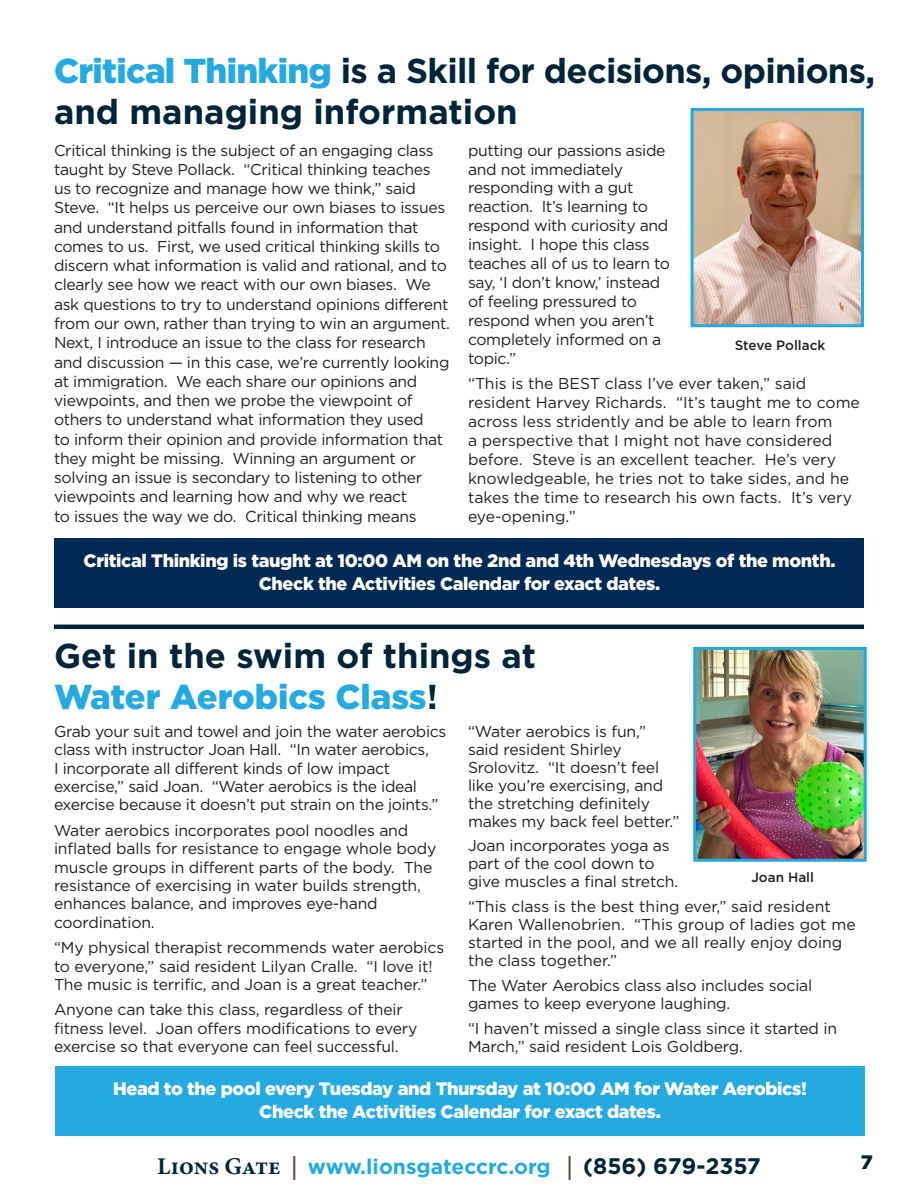
<style>
.page{position:relative;width:918px;height:1188px;background:#fff}
.page>*{position:absolute;margin:0;border:0;box-sizing:border-box;transform-origin:0 0}
.t1{font:700 34.5px/41.4px "Gotham";letter-spacing:-.02em;color:#002539}
.t2{font:700 34.5px/41.4px "Gotham";color:#002539}
.t3{font:700 21px "Gotham";color:#24aae1}
.t4{font:900 19.5px "Gotham";color:#002539}
.No_Spacing{font:900 18px/22.5px "Gotham";letter-spacing:-.02em;color:#fff;text-align:center}
.t5{font:15.75px/19.2px "Gotham";letter-spacing:-.02em;color:#231f20}
.t6{font:15.75px/18.9px "Gotham";color:#231f20}
.t7{font:500 13.5px "Gotham";color:#231f20}
.s1{font-weight:900;color:#24aae1}
.s2{font-family:"Minion Pro";font-size:24px;color:#002539}
.s3{font-family:"Minion Pro";font-size:24px;color:#614a3d}
.s4{font-size:22.5px;color:#002539}
</style>
<div class="page">
<div style="left:54px;top:539px;width:810px;height:69px;background:#002953"></div>
<img style="left:695px;top:112px;width:165px;height:211px">
<div style="left:691px;top:108px;width:173px;height:219px;border:3px solid #24aae1"></div>
<hr style="left:54px;top:625px;width:810px;height:4px;background:#002539">
<img style="left:697px;top:651px;width:166px;height:207px">
<div style="left:693px;top:647px;width:174px;height:215px;border:3px solid #24aae1"></div>
<div style="left:55px;top:1067px;width:810px;height:69px;background:#24aae1"></div>
<p class="t1" style="left:54px;top:49px;width:823px"><span class="s1">Critical Thinking</span> is a Skill for decisions, opinions, and managing information</p>
<p class="t5" style="left:54px;top:140px;width:398px">Critical thinking is the subject of an engaging class taught by Steve Pollack. “Critical thinking teaches us to recognize and manage how we think,” said Steve. “It helps us perceive our own biases to issues and understand pitfalls found in information that comes to us. First, we used critical thinking skills to discern what information is valid and rational, and to clearly see how we react with our own biases. We ask questions to try to understand opinions different from our own, rather than trying to win an argument.<br>Next, I introduce an issue to the class for research and discussion — in this case, we’re currently looking at immigration. We each share our opinions and viewpoints, and then we probe the viewpoint of others to understand what information they used<br>to inform their opinion and provide information that they might be missing. Winning an argument or solving an issue is secondary to listening to other viewpoints and learning how and why we react<br>to issues the way we do. Critical thinking means</p>
<p class="t5" style="left:468px;top:140px;width:204px">putting our passions aside and not immediately responding with a gut reaction. It’s learning to respond with curiosity and insight. I hope this class teaches all of us to learn to say, ‘I don’t know,’ instead of feeling pressured to respond when you aren’t completely informed on a topic.”</p>
<p class="t7" style="left:735px;top:338px;width:92px">Steve Pollack</p>
<p class="t6" style="left:468px;top:374px;width:393px">“This is the BEST class I’ve ever taken,” said resident Harvey Richards. “It’s taught me to come across less stridently and be able to learn from<br>a perspective that I might not have considered before. Steve is an excellent teacher. He’s very knowledgeable, he tries not to take sides, and he takes the time to research his own facts. It’s very eye-opening.”</p>
<p class="No_Spacing" style="left:84px;top:549px;width:753px">Critical Thinking is taught at 10:00 AM on the 2nd and 4th Wednesdays of the month.<br>Check the Activities Calendar for exact dates.</p>
<p class="t2" style="left:54px;top:634px;width:484px">Get in the swim of things at<br><span class="s1">Water Aerobics Class</span>!</p>
<p class="t5" style="left:54px;top:722px;width:394px;line-height:18.5px">Grab your suit and towel and join the water aerobics class with instructor Joan Hall. “In water aerobics,<br>I incorporate all different kinds of low impact exercise,” said Joan. “Water aerobics is the ideal exercise because it doesn’t put strain on the joints.”</p>
<p class="t5" style="left:54px;top:821px;width:384px;line-height:18.5px">Water aerobics incorporates pool noodles and inflated balls for resistance to engage whole body muscle groups in different parts of the body. The resistance of exercising in water builds strength, enhances balance, and improves eye-hand coordination.</p>
<p class="t5" style="left:54px;top:938px;width:392px;line-height:18.5px">“My physical therapist recommends water aerobics to everyone,” said resident Lilyan Cralle. “I love it!<br>The music is terrific, and Joan is a great teacher.”</p>
<p class="t5" style="left:54px;top:1000px;width:365px;line-height:18.5px">Anyone can take this class, regardless of their fitness level. Joan offers modifications to every exercise so that everyone can feel successful.</p>
<p class="t5" style="left:468px;top:722px;width:213px;line-height:18px">“Water aerobics is fun,” said resident Shirley<br>Srolovitz. “It doesn’t feel like you’re exercising, and the stretching definitely makes my back feel better.”</p>
<p class="t5" style="left:468px;top:837px;width:212px;line-height:18px">Joan incorporates yoga as part of the cool down to give muscles a final stretch.</p>
<p class="t6" style="left:468px;top:897px;width:389px;line-height:18px">“This class is the best thing ever,” said resident Karen Wallenobrien. “This group of ladies got me started in the pool, and we all really enjoy doing the class together.”</p>
<p class="t5" style="left:468px;top:976px;width:346px;line-height:18px">The Water Aerobics class also includes social games to keep everyone laughing.</p>
<p class="t5" style="left:468px;top:1019px;width:371px;line-height:18px">“I haven’t missed a single class since it started in<br>March,” said resident Lois Goldberg.</p>
<p class="t7" style="left:751px;top:869px;width:64px">Joan Hall</p>
<p class="No_Spacing" style="left:113px;top:1077px;width:695px">Head to the pool every Tuesday and Thursday at 10:00 AM for Water Aerobics!<br>Check the Activities Calendar for exact dates.</p>
<p class="t3" style="left:157px;top:1155px;width:605px"><span class="s2">Lions Gate</span> <span class="s3">|</span> www.lionsgateccrc.org <span class="s3">|</span> <span class="s4">(856) 679-2357</span></p>
<p class="t4" style="left:861px;top:1151px;width:13px">7</p>
</div>
